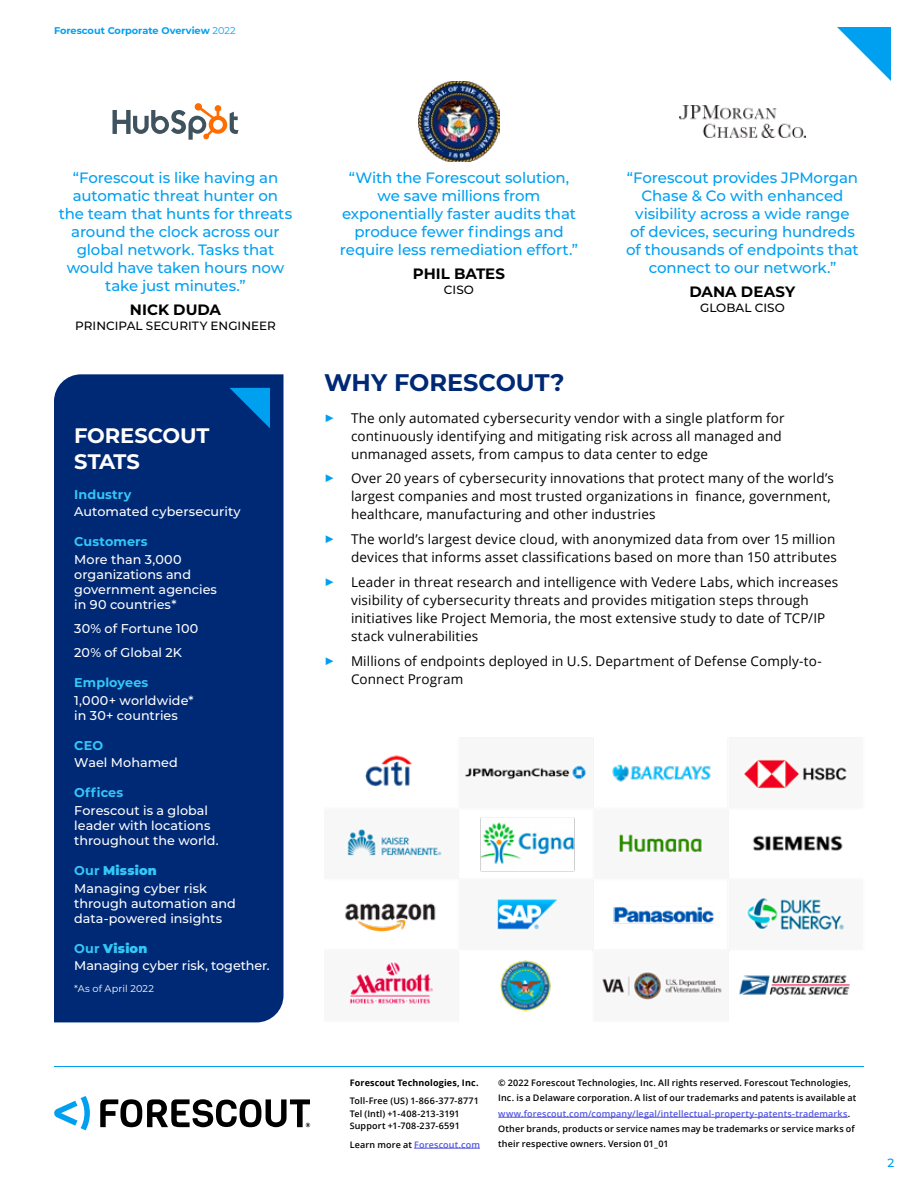
<style>
.page{position:relative;width:918px;height:1188px;background:#fff}
.page>*{position:absolute;margin:0;border:0;box-sizing:border-box;transform-origin:0 0}
.t1{font:700 24px "Montserrat";color:#002975}
.t2{font:700 21px/25.2px "Montserrat";letter-spacing:-.005em;color:#fff}
.t3{font:500 15px/18px "Montserrat";letter-spacing:-.01em;color:#00a0f1;text-align:center}
.t4{font:700 15px "Montserrat";letter-spacing:.005em;color:#000}
.t5{font:13.5px/18px "Open Sans";letter-spacing:.01em;color:#000}
.t6{font:500 12.75px/15px "Montserrat";letter-spacing:.005em;color:#fff}
.t7{font:700 12.75px "Montserrat";letter-spacing:.01em;color:#33c7f7}
.t8{font:500 12px "Montserrat";color:#000}
.t9{font:500 12px "Montserrat";color:#00a0f1}
.t10{font:700 9.75px "Montserrat";color:#00a0f1}
.t11{font:9.75px "Montserrat";letter-spacing:.015em;color:#fff}
.t12{font:600 9px/15.5px "Open Sans";letter-spacing:.015em;color:#000}
.t13{font:700 9px "Open Sans";letter-spacing:.015em;color:#000}
.t14{font:600 9px "Open Sans";letter-spacing:.015em;color:#5456df}
.s1{font-weight:400}
.s2{font-weight:700;color:#33c7f7}
.s3{font-weight:900;color:#33c7f7}
.s4{font-family:"Montserrat";font-size:18px;color:#00a0f1}
.s5{color:#000}
.s6{color:#5456df}
</style>
<div class="page">
<svg style="left:837px;top:27px;width:54px;height:54px"></svg>
<hr style="left:414px;top:1148px;width:66px;height:1px;background:#5456df">
<hr style="left:498px;top:1117px;width:350px;height:1px;background:#5456df">
<svg style="left:54px;top:1096px;width:36px;height:34px"></svg>
<svg style="left:100px;top:1099px;width:210px;height:28px"></svg>
<hr style="left:54px;top:1066px;width:810px;height:1px;background:#00a0f1">
<img style="left:345px;top:737px;width:505px;height:275px">
<div style="left:54px;top:374px;width:230px;height:648px;background:#002975"></div>
<svg style="left:230px;top:388px;width:40px;height:40px;background:#0065b4"></svg>
<svg style="left:113px;top:103px;width:126px;height:37px"></svg>
<img style="left:418px;top:81px;width:82px;height:81px">
<img style="left:679px;top:106px;width:127px;height:31px">
<p class="t10" style="left:54px;top:23px;width:183px">Forescout Corporate Overview <span class="s1">2022</span></p>
<p class="t3" style="left:59px;top:168px;width:235px">“Forescout is like having an automatic threat hunter on the team that hunts for threats around the clock across our global network. Tasks that would have taken hours now take just minutes.”</p>
<p class="t4" style="left:130px;top:299px;width:93px">NICK DUDA</p>
<p class="t8" style="left:75px;top:318px;width:202px">PRINCIPAL SECURITY ENGINEER</p>
<h2 class="t2" style="left:74px;top:422px;width:137px">FORESCOUT<br>STATS</h2>
<p class="t7" style="left:74px;top:485px;width:59px">Industry</p>
<p class="t6" style="left:74px;top:504px;width:168px">Automated cybersecurity</p>
<p class="t7" style="left:74px;top:533px;width:75px">Customers</p>
<p class="t6" style="left:74px;top:552px;width:144px">More than 3,000 organizations and government agencies in 90 countries*</p>
<p class="t6" style="left:74px;top:616px;width:126px;line-height:24px">30% of Fortune 100<br>20% of Global 2K</p>
<p class="t7" style="left:74px;top:673px;width:76px">Employees</p>
<p class="t6" style="left:74px;top:692px;width:121px">1,000+ worldwide* in 30+ countries</p>
<p class="t7" style="left:74px;top:736px;width:30px">CEO</p>
<p class="t6" style="left:74px;top:755px;width:105px">Wael Mohamed</p>
<p class="t7" style="left:74px;top:784px;width:51px">Offices</p>
<p class="t6" style="left:74px;top:803px;width:146px">Forescout is a global leader with locations throughout the world.</p>
<p class="t6" style="left:74px;top:861px;width:134px;line-height:17.7px"><span class="s2">Our</span> <span class="s3">Mission<br></span>Managing cyber risk</p>
<p class="t6" style="left:74px;top:895px;width:163px">through automation and data-powered insights</p>
<p class="t6" style="left:74px;top:939px;width:197px;line-height:17.7px"><span class="s2">Our</span> <span class="s3">Vision<br></span>Managing cyber risk, together.</p>
<p class="t11" style="left:74px;top:981px;width:81px">*As of April 2022</p>
<p class="t3" style="left:340px;top:168px;width:240px">“With the Forescout solution, we save millions from exponentially faster audits that produce fewer findings and require less remediation effort.”</p>
<p class="t4" style="left:413px;top:263px;width:94px">PHIL BATES</p>
<p class="t8" style="left:444px;top:282px;width:32px">CISO</p>
<p class="t3" style="left:626px;top:168px;width:234px">“Forescout provides JPMorgan<br>Chase &amp; Co with enhanced visibility across a wide range of devices, securing hundreds of thousands of endpoints that connect to our network.”</p>
<p class="t4" style="left:690px;top:281px;width:107px">DANA DEASY</p>
<p class="t8" style="left:700px;top:300px;width:86px">GLOBAL CISO</p>
<h1 class="t1" style="left:324px;top:365px;width:242px">WHY FORESCOUT?</h1>
<p class="t5" style="left:351px;top:408px;width:435px;text-indent:-27px"><span class="s4">▶</span> The only automated cybersecurity vendor with a single platform for continuously identifying and mitigating risk across all managed and unmanaged assets, from campus to data center to edge</p>
<p class="t5" style="left:351px;top:469px;width:485px;text-indent:-27px"><span class="s4">▶</span> Over 20 years of cybersecurity innovations that protect many of the world’s largest companies and most trusted organizations in finance, government, healthcare, manufacturing and other industries</p>
<p class="t5" style="left:324px;top:530px;width:515px;text-align:right"><span class="s4">▶</span> The world’s largest device cloud, with anonymized data from over 15 million devices that informs asset classifications based on more than 150 attributes</p>
<p class="t5" style="left:351px;top:573px;width:489px;text-indent:-27px"><span class="s4">▶</span> Leader in threat research and intelligence with Vedere Labs, which increases visibility of cybersecurity threats and provides mitigation steps through initiatives like Project Memoria, the most extensive study to date of TCP/IP stack vulnerabilities</p>
<p class="t5" style="left:351px;top:651px;width:472px;text-indent:-27px"><span class="s4">▶</span> Millions of endpoints deployed in U.S. Department of Defense Comply-to-<br>Connect Program</p>
<p class="t13" style="left:350px;top:1076px;width:130px">Forescout Technologies, Inc.</p>
<p class="t12" style="left:350px;top:1094px;width:131px;line-height:12.8px">Toll-Free (US) 1-866-377-8771<br>Tel (Intl) +1-408-213-3191<br>Support +1-708-237-6591</p>
<p class="t14" style="left:350px;top:1138px;width:132px"><span class="s5">Learn more at</span> Forescout.com</p>
<p class="t12" style="left:498px;top:1074px;width:360px">© 2022 Forescout Technologies, Inc. All rights reserved. Forescout Technologies, Inc. is a Delaware corporation. A list of our trademarks and patents is available at <span class="s6">www.forescout.com/company/legal/intellectual-property-patents-trademarks</span>.<br>Other brands, products or service names may be trademarks or service marks of their respective owners. Version 01_01</p>
<p class="t9" style="left:888px;top:1154px;width:8px">2</p>
</div>
